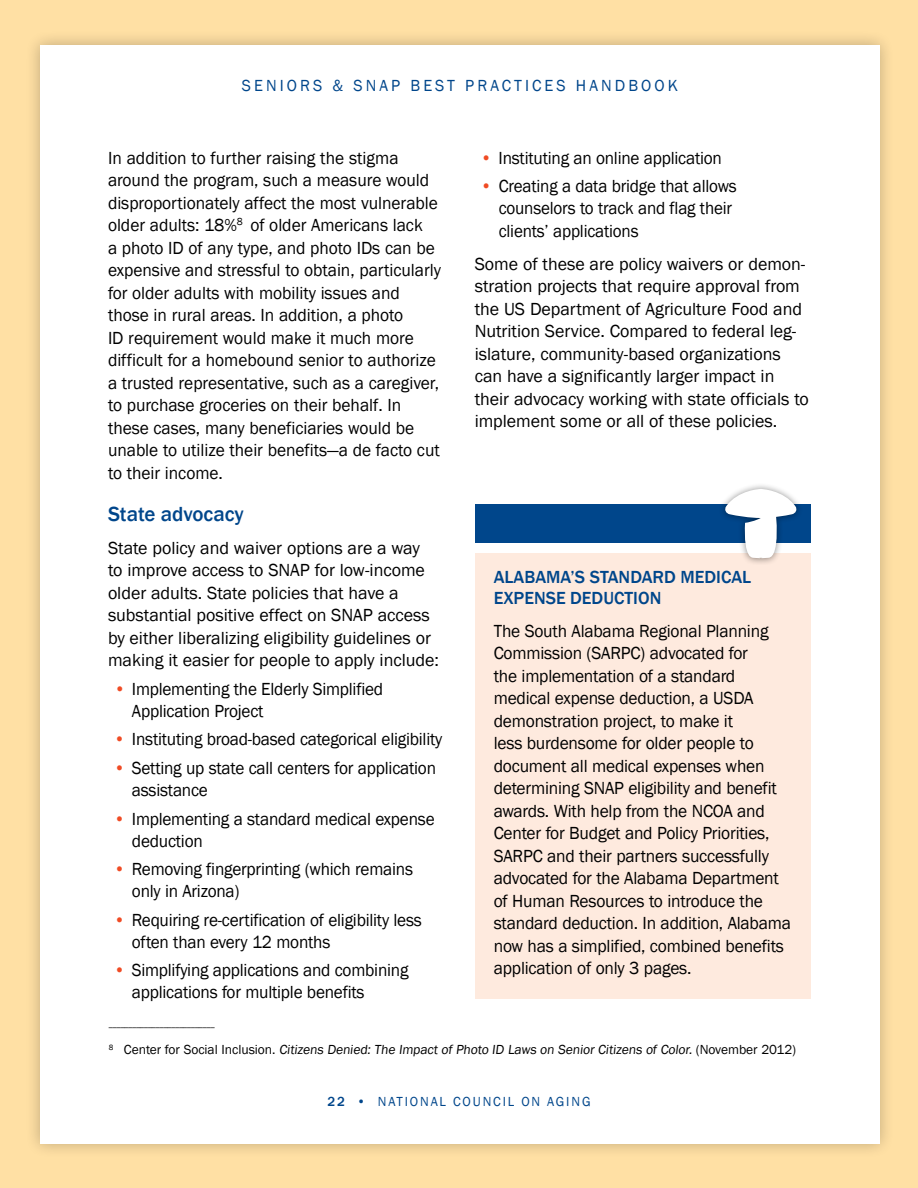
<style>
.page{position:relative;width:918px;height:1188px;background:#ffe0a4}
.page>*{position:absolute;margin:0;border:0;box-sizing:border-box;transform-origin:0 0}
.t1{font:500 21px "Franklin Gothic";color:#00468b}
.t2{font:18px/22.5px "Franklin Gothic";letter-spacing:-.01em;color:#000}
.t3{font:18px/22px "Franklin Gothic";letter-spacing:-.01em;color:#000;scale:.96 1}
.t4{font:18px/22.4px "Franklin Gothic";letter-spacing:-.01em;color:#000;scale:.95 1}
.t5{font:500 18px/21px "Franklin Gothic";color:#00468b}
.t6{font:16.5px "Franklin Gothic";letter-spacing:.19em;color:#00468b}
.t7{font:13.5px "Franklin Gothic";letter-spacing:-.005em;color:#000}
.t8{font:13.5px "Franklin Gothic";letter-spacing:.14em;color:#00468b}
.t9{font:7.8px "Franklin Gothic";color:#000}
.s1{color:#f04b24}
.s2{font-weight:500}
</style>
<div class="page">
<div style="left:25px;top:30px;width:870px;height:1129px;background:#000;opacity:.25"></div>
<div style="left:40px;top:45px;width:840px;height:1099px;background:#fff"></div>
<div style="left:476px;top:554px;width:335px;height:445px;background:#feeade"></div>
<div style="left:476px;top:504px;width:335px;height:38px;background:#00468b"></div>
<div style="left:719px;top:482px;width:84px;height:83px;background:#000;opacity:.45"></div>
<svg style="left:724px;top:489px;width:74px;height:70px"></svg>
<p class="t6" style="left:242px;top:75px;width:437px">SENIORS &amp; SNAP BEST PRACTICES HANDBOOK</p>
<p class="t2" style="left:108px;top:147px;width:335px">In addition to further raising the stigma around the program, such a measure would disproportionately affect the most vulnerable older adults: 18%<sup>8</sup> of older Americans lack<br>a photo ID of any type, and photo IDs can be expensive and stressful to obtain, particularly for older adults with mobility issues and those in rural areas. In addition, a photo<br>ID requirement would make it much more difficult for a homebound senior to authorize a trusted representative, such as a caregiver, to purchase groceries on their behalf. In these cases, many beneficiaries would be unable to utilize their benefits—a de facto cut to their income.</p>
<p class="t1" style="left:108px;top:501px;width:137px">State advocacy</p>
<p class="t2" style="left:108px;top:537px;width:332px">State policy and waiver options are a way<br>to improve access to SNAP for low-income older adults. State policies that have a substantial positive effect on SNAP access by either liberalizing eligibility guidelines or making it easier for people to apply include:</p>
<p class="t3" style="left:132px;top:678px;width:263px;text-indent:-18px"><span class="s1">•</span> Implementing the Elderly Simplified<br>Application Project</p>
<p class="t3" style="left:114px;top:729px;width:344px"><span class="s1">•</span> Instituting broad-based categorical eligibility</p>
<p class="t3" style="left:132px;top:757px;width:318px;text-indent:-18px"><span class="s1">•</span> Setting up state call centers for application assistance</p>
<p class="t3" style="left:132px;top:808px;width:317px;text-indent:-18px"><span class="s1">•</span> Implementing a standard medical expense deduction</p>
<p class="t3" style="left:132px;top:858px;width:294px;text-indent:-18px"><span class="s1">•</span> Removing fingerprinting (which remains only in Arizona)</p>
<p class="t3" style="left:132px;top:909px;width:304px;text-indent:-18px"><span class="s1">•</span> Requiring re-certification of eligibility less often than every 12 months</p>
<p class="t3" style="left:132px;top:960px;width:290px;text-indent:-18px"><span class="s1">•</span> Simplifying applications and combining applications for multiple benefits</p>
<p class="t3" style="left:481px;top:147px;width:253px"><span class="s1">•</span> Instituting an online application</p>
<p class="t4" style="left:499px;top:176px;width:252px;text-indent:-18px"><span class="s1">•</span> Creating a data bridge that allows counselors to track and flag their clients’ applications</p>
<p class="t2" style="left:475px;top:253px;width:336px">Some of these are policy waivers or demon&shy;stration projects that require approval from the US Department of Agriculture Food and Nutrition Service. Compared to federal leg&shy;islature, community-based organizations can have a significantly larger impact in their advocacy working with state officials to implement some or all of these policies.</p>
<p class="t5" style="left:494px;top:566px;width:259px">ALABAMA’S STANDARD MEDICAL<br>EXPENSE DEDUCTION</p>
<p class="t2" style="left:494px;top:620px;width:299px">The South Alabama Regional Planning Commission (SARPC) advocated for<br>the implementation of a standard medical expense deduction, a USDA demonstration project, to make it<br>less burdensome for older people to document all medical expenses when determining SNAP eligibility and benefit awards. With help from the NCOA and Center for Budget and Policy Priorities, SARPC and their partners successfully advocated for the Alabama Department of Human Resources to introduce the standard deduction. In addition, Alabama now has a simplified, combined benefits application of only 3 pages.</p>
<p class="t9" style="left:109px;top:1020px;width:107px">___________________________</p>
<p class="t7" style="left:109px;top:1042px;width:689px"><sup>8</sup> Ce nte r fo r Soc i a l I n c l u s i o n . Citizens Denied: The Impact of Photo ID Laws on Senior Citizens of Color. ( N ove m be r 2 012 )</p>
<p class="t8" style="left:327px;top:1093px;width:265px"><span class="s2">22</span> • NATIONAL COUNCIL ON AGING</p>
</div>
